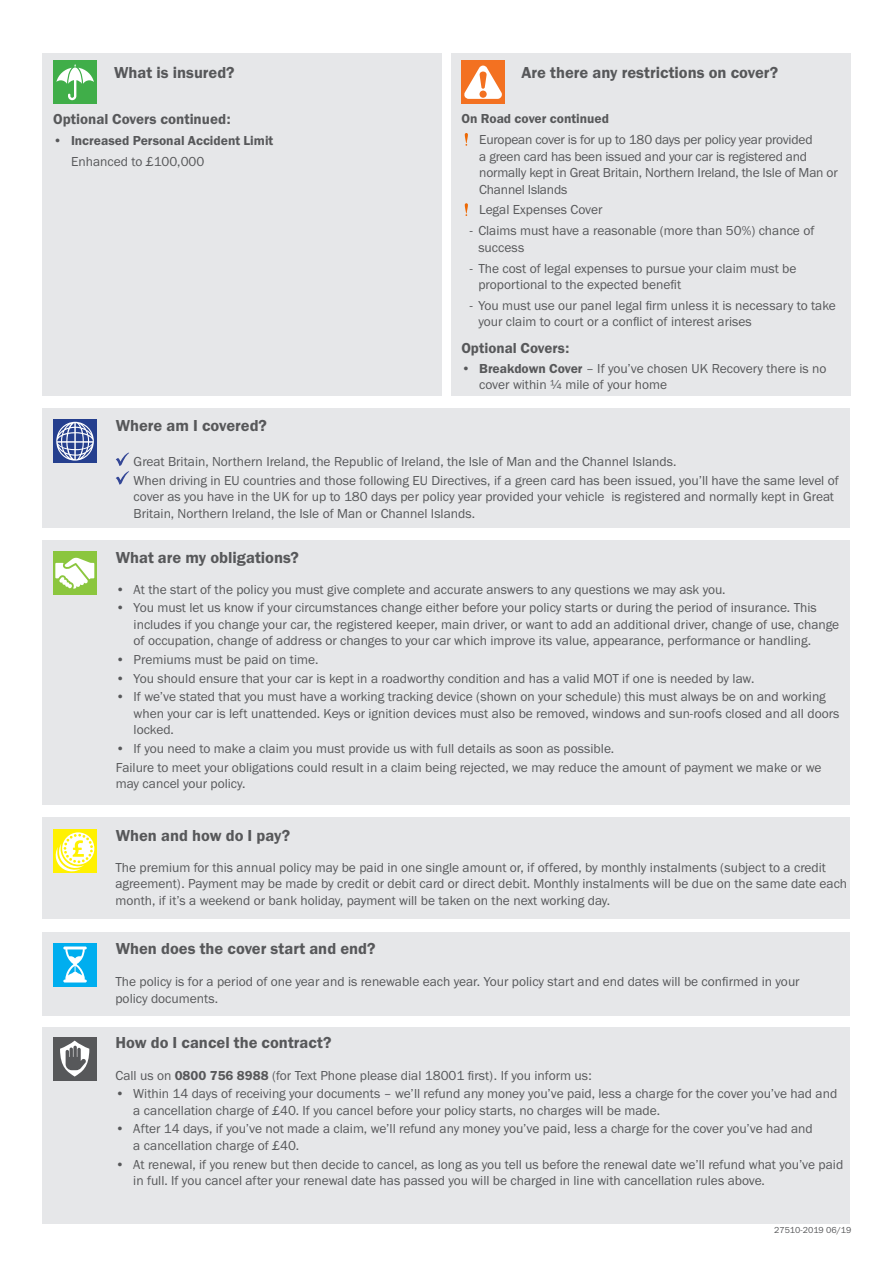
<style>
.page{position:relative;width:893px;height:1263px;background:#fff}
.page>*{position:absolute;margin:0;border:0;box-sizing:border-box;transform-origin:0 0}
.t1{font:16.5px "Franklin Gothic URW Dem";color:#57585a}
.t2{font:15px "Franklin Gothic URW Dem";color:#57585a}
.t3{font:13.5px/16.5px "Franklin Gothic URW Boo";color:#57585a}
.t4{font:13.5px "Franklin Gothic URW Dem";color:#57585a}
.t5{font:9px "Franklin Gothic URW Boo";color:#57585a}
.s1{font-family:"ITC Franklin Gothic Std"}
.s2{font-family:"Franklin Gothic URW Dem"}
</style>
<div class="page">
<div style="left:43px;top:54px;width:399px;height:342px;background:#e6e7e9"></div>
<div style="left:54px;top:60px;width:43px;height:43px;background:#40ae49"></div>
<svg style="left:56px;top:64px;width:38px;height:36px"></svg>
<div style="left:43px;top:408px;width:807px;height:120px;background:#e6e7e9"></div>
<div style="left:53px;top:419px;width:43px;height:43px;background:#253f8e"></div>
<svg style="left:56px;top:422px;width:38px;height:39px"></svg>
<svg style="left:116px;top:453px;width:13px;height:32px"></svg>
<div style="left:43px;top:540px;width:807px;height:265px;background:#e6e7e9"></div>
<div style="left:53px;top:552px;width:43px;height:43px;background:#8bc63e"></div>
<svg style="left:55px;top:557px;width:39px;height:32px"></svg>
<div style="left:43px;top:817px;width:807px;height:102px;background:#e6e7e9"></div>
<div style="left:53px;top:830px;width:43px;height:43px;background:#fff101"></div>
<svg style="left:55px;top:832px;width:39px;height:40px"></svg>
<div style="left:43px;top:932px;width:807px;height:83px;background:#e6e7e9"></div>
<div style="left:53px;top:943px;width:43px;height:43px;background:#00aeef"></div>
<svg style="left:63px;top:946px;width:24px;height:36px"></svg>
<div style="left:43px;top:1027px;width:807px;height:197px;background:#e6e7e9"></div>
<div style="left:53px;top:1037px;width:43px;height:43px;background:#57585a"></div>
<svg style="left:60px;top:1040px;width:29px;height:36px"></svg>
<div style="left:451px;top:54px;width:399px;height:342px;background:#e6e7e9"></div>
<div style="left:461px;top:60px;width:43px;height:43px;background:#f37121"></div>
<svg style="left:464px;top:66px;width:38px;height:33px"></svg>
<svg style="left:465px;top:133px;width:3px;height:13px"></svg>
<svg style="left:465px;top:203px;width:3px;height:13px"></svg>
<p class="t1" style="left:114px;top:62px;width:122px">What is insured?</p>
<p class="t2" style="left:53px;top:110px;width:179px">Optional Covers continued:</p>
<p class="t4" style="left:53px;top:132px;width:222px">• Increased Personal Accident Limit</p>
<p class="t3" style="left:71px;top:153px;width:135px">Enhanced to £100,000</p>
<p class="t1" style="left:116px;top:415px;width:153px">Where am I covered?</p>
<p class="t1" style="left:522px;top:63px;width:258px">Are there any restrictions on cover?</p>
<p class="t4" style="left:461px;top:111px;width:149px">On Road cover continued</p>
<p class="t3" style="left:479px;top:131px;width:360px">European cover is for up to 180 days per policy year provided<br>a green card has been issued and your car is registered and normally kept in Great Britain, Northern Ireland, the Isle of Man or Channel Islands</p>
<p class="t3" style="left:479px;top:201px;width:125px">Legal Expenses Cover</p>
<p class="t3" style="left:478px;top:222px;width:337px;text-indent:-9px"><span class="s1">-</span> Claims must have a reasonable (more than 50%) chance of success</p>
<p class="t3" style="left:478px;top:259px;width:320px;text-indent:-9px"><span class="s1">-</span> The cost of legal expenses to pursue your claim must be proportional to the expected benefit</p>
<p class="t3" style="left:478px;top:297px;width:359px;text-indent:-9px"><span class="s1">-</span> You must use our panel legal firm unless it is necessary to take your claim to court or a conflict of interest arises</p>
<p class="t2" style="left:461px;top:339px;width:110px">Optional Covers:</p>
<p class="t3" style="left:479px;top:360px;width:349px;line-height:15.8px;text-indent:-18px"><span class="s2">• Breakdown Cover</span> – If you’ve chosen UK Recovery there is no cover within ¼ mile of your home</p>
<p class="t3" style="left:134px;top:453px;width:544px">Great Britain, Northern Ireland, the Republic of Ireland, the Isle of Man and the Channel Islands.</p>
<p class="t3" style="left:134px;top:472px;width:707px">When driving in EU countries and those following EU Directives, if a green card has been issued, you’ll have the same level of cover as you have in the UK for up to 180 days per policy year provided your vehicle is registered and normally kept in Great<br>Britain, Northern Ireland, the Isle of Man or Channel Islands.</p>
<p class="t1" style="left:116px;top:547px;width:185px">What are my obligations?</p>
<p class="t3" style="left:116px;top:581px;width:611px">• At the start of the policy you must give complete and accurate answers to any questions we may ask you.</p>
<p class="t3" style="left:134px;top:599px;width:707px;text-indent:-18px">• You must let us know if your circumstances change either before your policy starts or during the period of insurance. This includes if you change your car, the registered keeper, main driver, or want to add an additional driver, change of use, change of occupation, change of address or changes to your car which improve its value, appearance, performance or handling.</p>
<p class="t3" style="left:116px;top:651px;width:204px">• Premiums must be paid on time.</p>
<p class="t3" style="left:116px;top:670px;width:640px">• You should ensure that your car is kept in a roadworthy condition and has a valid MOT if one is needed by law.</p>
<p class="t3" style="left:134px;top:688px;width:707px;text-indent:-18px">• If we’ve stated that you must have a working tracking device (shown on your schedule) this must always be on and working when your car is left unattended. Keys or ignition devices must also be removed, windows and sun-roofs closed and all doors locked.</p>
<p class="t3" style="left:116px;top:740px;width:500px">• If you need to make a claim you must provide us with full details as soon as possible.</p>
<p class="t3" style="left:116px;top:758px;width:707px">Failure to meet your obligations could result in a claim being rejected, we may reduce the amount of payment we make or we may cancel your policy.</p>
<p class="t1" style="left:116px;top:825px;width:176px">When and how do I pay?</p>
<p class="t3" style="left:115px;top:859px;width:733px">The premium for this annual policy may be paid in one single amount or, if offered, by monthly instalments (subject to a credit agreement). Payment may be made by credit or debit card or direct debit. Monthly instalments will be due on the same date each month, if it’s a weekend or bank holiday, payment will be taken on the next working day.</p>
<p class="t1" style="left:116px;top:938px;width:261px">When does the cover start and end?</p>
<p class="t3" style="left:115px;top:973px;width:686px">The policy is for a period of one year and is renewable each year. Your policy start and end dates will be confirmed in your policy documents.</p>
<p class="t1" style="left:115px;top:1032px;width:218px">How do I cancel the contract?</p>
<p class="t3" style="left:115px;top:1067px;width:478px">Call us on <span class="s2">0800 756 8988</span> (for Text Phone please dial 18001 first). If you inform us:</p>
<p class="t3" style="left:133px;top:1085px;width:705px;text-indent:-18px">• Within 14 days of receiving your documents – we’ll refund any money you’ve paid, less a charge for the cover you’ve had and a cancellation charge of £40. If you cancel before your policy starts, no charges will be made.</p>
<p class="t3" style="left:133px;top:1120px;width:681px;text-indent:-18px">• After 14 days, if you’ve not made a claim, we’ll refund any money you’ve paid, less a charge for the cover you’ve had and a cancellation charge of £40.</p>
<p class="t3" style="left:133px;top:1155px;width:711px;text-indent:-18px">• At renewal, if you renew but then decide to cancel, as long as you tell us before the renewal date we’ll refund what you’ve paid in full. If you cancel after your renewal date has passed you will be charged in line with cancellation rules above.</p>
<p class="t5" style="left:774px;top:1224px;width:79px">27510-2019 06/19</p>
</div>
